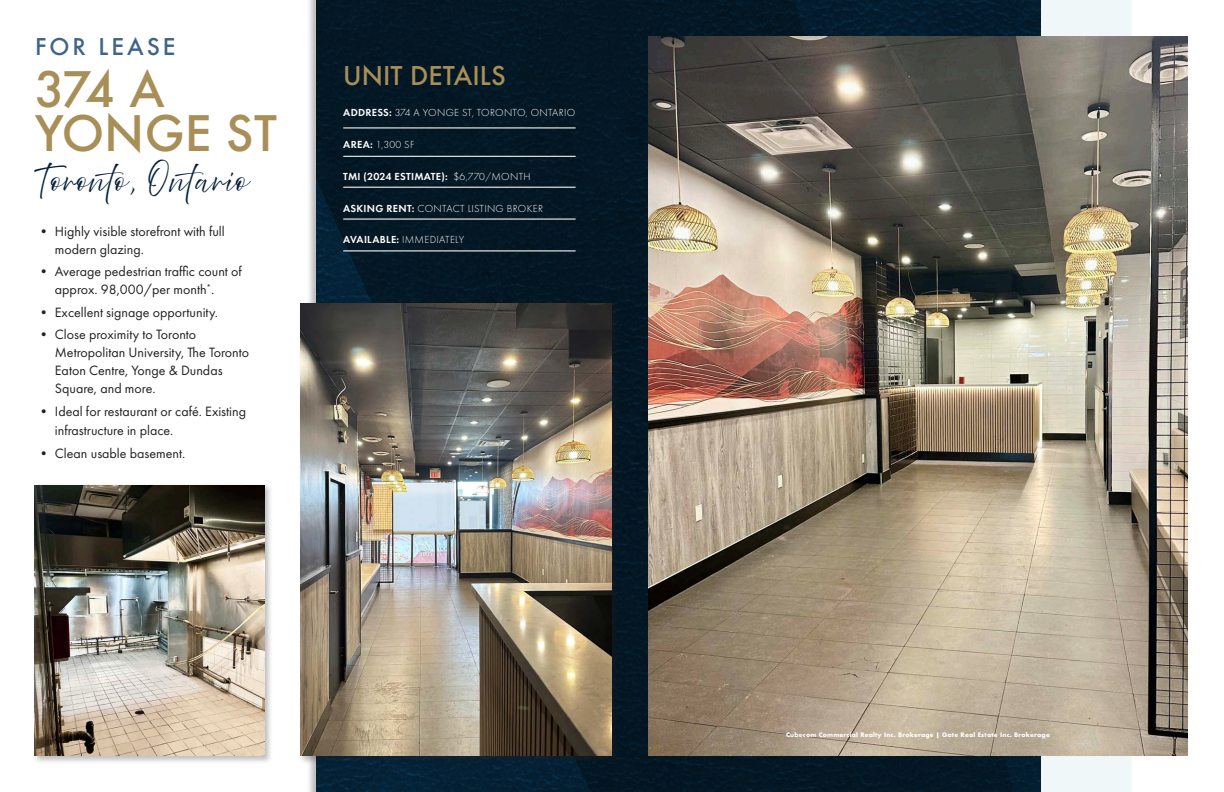
<style>
.page{position:relative;width:1224px;height:792px;background:#fff}
.page>*{position:absolute;margin:0;border:0;box-sizing:border-box;transform-origin:0 0}
.t1{font:500 47.5px/44px "Futura";color:#a88f57}
.t2{font:25.2px "Abovethe Beyond Script";letter-spacing:.05em;color:#05203a}
.t3{font:500 25.1px "Futura";color:#a88f57}
.t4{font:500 22.5px "Futura";letter-spacing:.13em;color:#3f6488}
.t5{font:14px/18px "Futura PT";color:#231f20}
.t6{font:300 10.6px "Futura PT";letter-spacing:.03em;color:#fff}
.t7{font:600 10.6px "Futura PT";letter-spacing:.025em;color:#fff}
.Company_Address{font:700 6px "Futura";letter-spacing:.03em;color:#fff}
.s1{font-weight:600}
.s2{font-weight:300}
</style>
<div class="page">
<div style="left:316px;top:0;width:467px;height:792px;background:#041724"></div>
<svg style="left:316px;top:179px;width:291px;height:613px;background:#051b2b"></svg>
<svg style="left:783px;top:0;width:349px;height:792px;fill:#041c2c"></svg>
<img style="left:648px;top:36px;width:540px;height:720px">
<div style="left:298px;top:301px;width:322px;height:464px;background:#231f20;opacity:.3"></div>
<img style="left:300px;top:303px;width:312px;height:453px">
<hr style="left:343px;top:156px;width:233px;height:1px;background:#fff">
<hr style="left:343px;top:187px;width:233px;height:1px;background:#fff">
<hr style="left:343px;top:219px;width:233px;height:1px;background:#fff">
<hr style="left:343px;top:250px;width:233px;height:1px;background:#fff">
<hr style="left:343px;top:127px;width:233px;height:1px;background:#fff">
<div style="left:32px;top:483px;width:241px;height:282px;background:#231f20;opacity:.3"></div>
<img style="left:34px;top:485px;width:231px;height:271px">
<p class="t4" style="left:35px;top:31px;width:142px">FOR LEASE</p>
<p class="t1" style="left:35px;top:66px;width:244px">374 A<br>YONGE ST</p>
<p class="t2" style="left:35px;top:166px;width:214px">Toronto, Ontario</p>
<p class="t5" style="left:55px;top:222px;width:171px;text-indent:-18px">• Highly visible storefront with full modern glazing.</p>
<p class="t5" style="left:55px;top:263px;width:188px;text-indent:-18px">• Average pedestrian traffic count of approx. 98,000/per month<sup>*</sup>.</p>
<p class="t5" style="left:37px;top:303px;width:183px">• Excellent signage opportunity.</p>
<p class="t5" style="left:55px;top:326px;width:196px;text-indent:-18px">• Close proximity to Toronto<br>Metropolitan University, The Toronto<br>Eaton Centre, Yonge &amp; Dundas<br>Square, and more.</p>
<p class="t5" style="left:55px;top:402px;width:193px;line-height:19px;text-indent:-18px">• Ideal for restaurant or café. Existing infrastructure in place.</p>
<p class="t5" style="left:37px;top:445px;width:150px">• Clean usable basement.</p>
<p class="t3" style="left:343px;top:58px;width:164px">UNIT DETAILS</p>
<p class="t6" style="left:343px;top:107px;width:234px"><span class="s1">ADDRESS:</span> 374 A YONGE ST, TORONTO, ONTARIO</p>
<p class="t6" style="left:343px;top:138px;width:73px"><span class="s1">AREA:</span> 1,300 SF</p>
<p class="t7" style="left:343px;top:170px;width:189px">TMI (2024 ESTIMATE): <span class="s2">$6,770/MONTH</span></p>
<p class="t6" style="left:343px;top:202px;width:201px"><span class="s1">ASKING RENT:</span> CONTACT LISTING BROKER</p>
<p class="t6" style="left:343px;top:234px;width:122px"><span class="s1">AVAILABLE:</span> IMMEDIATELY</p>
<p class="Company_Address" style="left:786px;top:730px;width:265px">Cubecom Commercial Realty Inc. Brokerage | Gate Real Estate Inc. Brokerage</p>
</div>
